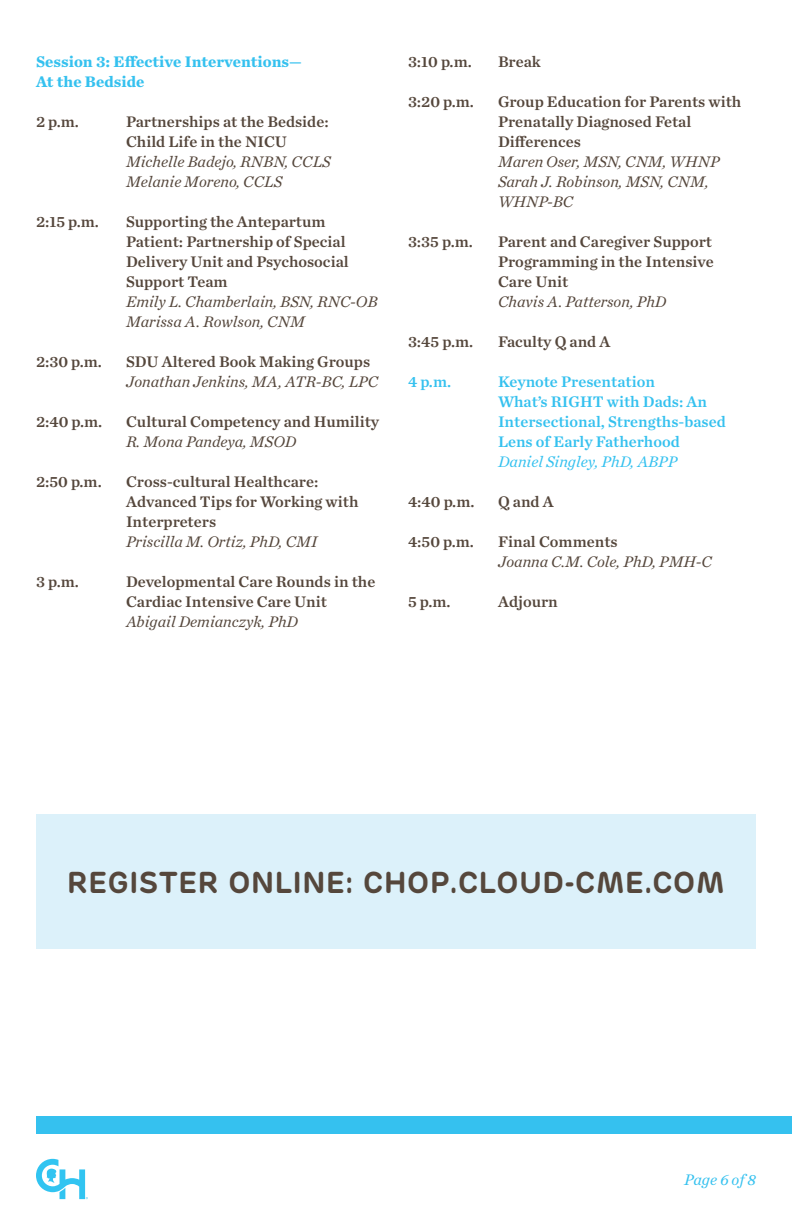
<style>
.page{position:relative;width:792px;height:1224px;background:#fff}
.page>*{position:absolute;margin:0;border:0;box-sizing:border-box;transform-origin:0 0}
.Body_Text_Headings{font:700 30px "Rubrik New";letter-spacing:.025em;color:#55473c}
.Schedule_Text{font:16px "Chronicle Text G1 Semi";color:#55473c}
.Schedule_Speakers{font:italic 16px "Chronicle Text G1";color:#55473c}
.Schedule_Text-2{font:16px "Chronicle Text G1 Semi";color:#35c1ef}
.Schedule_Text-3{font:700 16px "Chronicle Text G1";color:#35c1ef}
.Schedule_Speakers-2{font:italic 16px "Chronicle Text G1";color:#35c1ef}
</style>
<div class="page">
<div style="left:36px;top:1116px;width:756px;height:18px;background:#35c1ef"></div>
<svg style="left:36px;top:1159px;width:52px;height:40px"></svg>
<div style="left:36px;top:814px;width:720px;height:135px;background:#dcf1fa"></div>
<p class="Schedule_Text-3" style="left:36px;top:49px;width:267px">Session 3: Effective Interventions—</p>
<p class="Schedule_Text-3" style="left:36px;top:69px;width:110px">At the Bedside</p>
<p class="Schedule_Text" style="left:36px;top:109px;width:45px">2 p.m.</p>
<p class="Schedule_Text" style="left:126px;top:109px;width:204px">Partnerships at the Bedside:</p>
<p class="Schedule_Text" style="left:126px;top:129px;width:163px">Child Life in the NICU</p>
<p class="Schedule_Speakers" style="left:126px;top:149px;width:206px">Michelle Badejo, RNBN, CCLS</p>
<p class="Schedule_Speakers" style="left:126px;top:169px;width:158px">Melanie Moreno, CCLS</p>
<p class="Schedule_Text" style="left:36px;top:209px;width:65px">2:15 p.m.</p>
<p class="Schedule_Text" style="left:126px;top:209px;width:201px">Supporting the Antepartum</p>
<p class="Schedule_Text" style="left:126px;top:229px;width:221px">Patient: Partnership of Special</p>
<p class="Schedule_Text" style="left:126px;top:249px;width:224px">Delivery Unit and Psychosocial</p>
<p class="Schedule_Text" style="left:126px;top:269px;width:103px">Support Team</p>
<p class="Schedule_Speakers" style="left:126px;top:289px;width:253px">Emily L. Chamberlain, BSN, RNC-OB</p>
<p class="Schedule_Speakers" style="left:126px;top:309px;width:180px">Marissa A. Rowlson, CNM</p>
<p class="Schedule_Text" style="left:36px;top:349px;width:67px">2:30 p.m.</p>
<p class="Schedule_Text" style="left:126px;top:349px;width:246px">SDU Altered Book Making Groups</p>
<p class="Schedule_Speakers" style="left:126px;top:369px;width:254px">Jonathan Jenkins, MA, ATR-BC, LPC</p>
<p class="Schedule_Text" style="left:36px;top:409px;width:68px">2:40 p.m.</p>
<p class="Schedule_Text" style="left:126px;top:409px;width:255px">Cultural Competency and Humility</p>
<p class="Schedule_Speakers" style="left:126px;top:429px;width:172px">R. Mona Pandeya, MSOD</p>
<p class="Schedule_Text" style="left:36px;top:469px;width:67px">2:50 p.m.</p>
<p class="Schedule_Text" style="left:126px;top:469px;width:194px">Cross-cultural Healthcare:</p>
<p class="Schedule_Text" style="left:126px;top:489px;width:234px">Advanced Tips for Working with</p>
<p class="Schedule_Text" style="left:126px;top:509px;width:92px">Interpreters</p>
<p class="Schedule_Speakers" style="left:126px;top:529px;width:193px">Priscilla M. Ortiz, PhD, CMI</p>
<p class="Schedule_Text" style="left:36px;top:569px;width:44px">3 p.m.</p>
<p class="Schedule_Text" style="left:126px;top:569px;width:251px">Developmental Care Rounds in the</p>
<p class="Schedule_Text" style="left:126px;top:589px;width:203px">Cardiac Intensive Care Unit</p>
<p class="Schedule_Speakers" style="left:126px;top:609px;width:174px">Abigail Demianczyk, PhD</p>
<p class="Schedule_Text" style="left:408px;top:49px;width:65px">3:10 p.m.</p>
<p class="Schedule_Text" style="left:498px;top:49px;width:44px">Break</p>
<p class="Schedule_Text" style="left:408px;top:89px;width:67px">3:20 p.m.</p>
<p class="Schedule_Text" style="left:498px;top:89px;width:245px">Group Education for Parents with</p>
<p class="Schedule_Text" style="left:498px;top:109px;width:195px">Prenatally Diagnosed Fetal</p>
<p class="Schedule_Text" style="left:498px;top:129px;width:85px">Differences</p>
<p class="Schedule_Speakers" style="left:498px;top:149px;width:223px">Maren Oser, MSN, CNM, WHNP</p>
<p class="Schedule_Speakers" style="left:498px;top:169px;width:212px">Sarah J. Robinson, MSN, CNM,</p>
<p class="Schedule_Speakers" style="left:498px;top:189px;width:77px">WHNP-BC</p>
<p class="Schedule_Text" style="left:408px;top:229px;width:66px">3:35 p.m.</p>
<p class="Schedule_Text" style="left:498px;top:229px;width:216px">Parent and Caregiver Support</p>
<p class="Schedule_Text" style="left:498px;top:249px;width:217px">Programming in the Intensive</p>
<p class="Schedule_Text" style="left:498px;top:269px;width:72px">Care Unit</p>
<p class="Schedule_Speakers" style="left:498px;top:289px;width:170px">Chavis A. Patterson, PhD</p>
<p class="Schedule_Text" style="left:408px;top:329px;width:67px">3:45 p.m.</p>
<p class="Schedule_Text" style="left:498px;top:329px;width:114px">Faculty Q and A</p>
<p class="Schedule_Text-2" style="left:408px;top:369px;width:45px">4 p.m.</p>
<p class="Schedule_Text-2" style="left:498px;top:369px;width:158px">Keynote Presentation</p>
<p class="Schedule_Text-2" style="left:498px;top:389px;width:210px">What’s RIGHT with Dads: An</p>
<p class="Schedule_Text-2" style="left:498px;top:409px;width:229px">Intersectional, Strengths-based</p>
<p class="Schedule_Text-2" style="left:498px;top:429px;width:183px">Lens of Early Fatherhood</p>
<p class="Schedule_Speakers-2" style="left:498px;top:449px;width:181px">Daniel Singley, PhD, ABPP</p>
<p class="Schedule_Text" style="left:408px;top:489px;width:68px">4:40 p.m.</p>
<p class="Schedule_Text" style="left:498px;top:489px;width:57px">Q and A</p>
<p class="Schedule_Text" style="left:408px;top:529px;width:67px">4:50 p.m.</p>
<p class="Schedule_Text" style="left:498px;top:529px;width:121px">Final Comments</p>
<p class="Schedule_Speakers" style="left:498px;top:549px;width:216px">Joanna C.M. Cole, PhD, PMH-C</p>
<p class="Schedule_Text" style="left:408px;top:589px;width:44px">5 p.m.</p>
<p class="Schedule_Text" style="left:498px;top:589px;width:61px">Adjourn</p>
<p class="Body_Text_Headings" style="left:67px;top:864px;width:659px">REGISTER ONLINE: CHOP.CLOUD-CME.COM</p>
<p class="Schedule_Speakers-2" style="left:684px;top:1168px;width:73px">Page 6 of 8</p>
</div>
